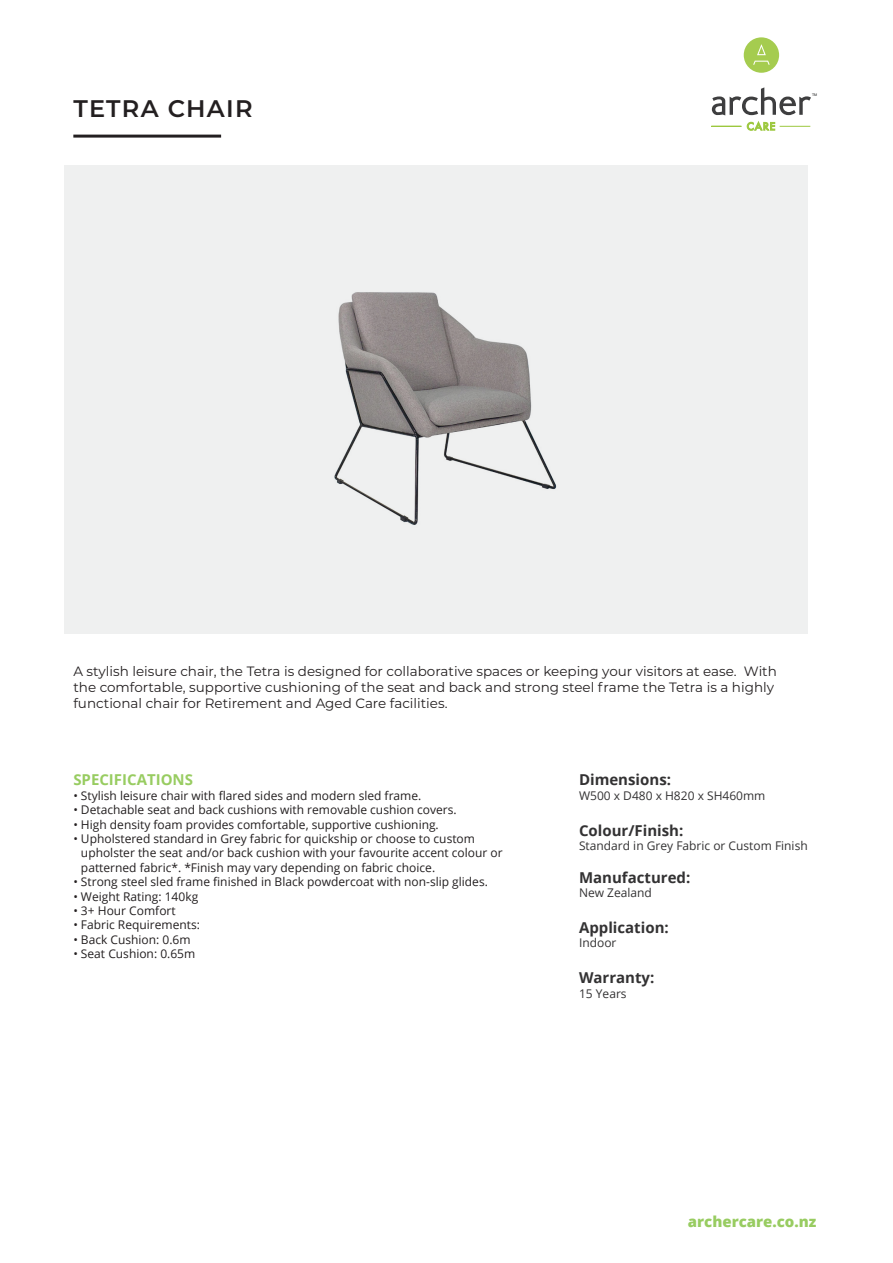
<style>
.page{position:relative;width:893px;height:1263px;background:#fff}
.page>*{position:absolute;margin:0;border:0;box-sizing:border-box;transform-origin:0 0}
.BODY{font:600 24px "Montserrat";letter-spacing:.05em;color:#231f20}
.BODY-2{font:700 15px "Open Sans";color:#333233}
.BODY-3{font:800 15px "Open Sans";color:#98cc61}
.BODY-4{font:700 15px "Open Sans";color:#98cc61}
.t1{font:13.5px/16.2px "Montserrat";color:#231f20}
.BODY-5{font:12px "Open Sans";color:#231f20}
.BODY-6{font:12px "Open Sans";color:#333233}
.t2{font:3.6px "Arial";color:#1f2020}
</style>
<div class="page">
<div style="left:65px;top:165px;width:743px;height:469px;background:#eff0f0"></div>
<img style="left:334px;top:292px;width:223px;height:233px">
<div style="left:744px;top:37px;width:35px;height:36px;background:#a5cc4f;border-radius:50%"></div>
<svg style="left:753px;top:44px;width:17px;height:21px"></svg>
<svg style="left:712px;top:87px;width:99px;height:28px"></svg>
<hr style="left:711px;top:126px;width:31px;height:1px;background:#9cc83e">
<hr style="left:780px;top:126px;width:30px;height:1px;background:#9cc83e">
<svg style="left:747px;top:122px;width:28px;height:8px"></svg>
<hr style="left:73px;top:135px;width:148px;height:3px;background:#231f20">
<p class="BODY" style="left:73px;top:92px;width:181px">TETRA CHAIR</p>
<p class="t2" style="left:812px;top:93px;width:7px">TM</p>
<p class="t1" style="left:73px;top:662px;width:705px">A stylish leisure chair, the Tetra is designed for collaborative spaces or keeping your visitors at ease. With the comfortable, supportive cushioning of the seat and back and strong steel frame the Tetra is a highly functional chair for Retirement and Aged Care facilities.</p>
<p class="BODY-4" style="left:73px;top:769px;width:121px">SPECIFICATIONS</p>
<p class="BODY-5" style="left:73px;top:787px;width:349px">• Stylish leisure chair with flared sides and modern sled frame.</p>
<p class="BODY-5" style="left:73px;top:802px;width:385px">• Detachable seat and back cushions with removable cushion covers.</p>
<p class="BODY-5" style="left:73px;top:816px;width:367px">• High density foam provides comfortable, supportive cushioning.</p>
<p class="BODY-5" style="left:73px;top:830px;width:403px">• Upholstered standard in Grey fabric for quickship or choose to custom</p>
<p class="BODY-5" style="left:81px;top:845px;width:423px">upholster the seat and/or back cushion with your favourite accent colour or</p>
<p class="BODY-5" style="left:81px;top:859px;width:356px">patterned fabric*. *Finish may vary depending on fabric choice.</p>
<p class="BODY-5" style="left:73px;top:874px;width:416px">• Strong steel sled frame finished in Black powdercoat with non-slip glides.</p>
<p class="BODY-5" style="left:73px;top:888px;width:126px">• Weight Rating: 140kg</p>
<p class="BODY-5" style="left:73px;top:902px;width:104px">• 3+ Hour Comfort</p>
<p class="BODY-5" style="left:73px;top:917px;width:128px">• Fabric Requirements:</p>
<p class="BODY-5" style="left:73px;top:931px;width:119px">• Back Cushion: 0.6m</p>
<p class="BODY-5" style="left:73px;top:946px;width:123px">• Seat Cushion: 0.65m</p>
<p class="BODY-2" style="left:579px;top:769px;width:94px">Dimensions:</p>
<p class="BODY-6" style="left:579px;top:787px;width:188px">W500 x D480 x H820 x SH460mm</p>
<p class="BODY-2" style="left:579px;top:820px;width:106px">Colour/Finish:</p>
<p class="BODY-6" style="left:579px;top:838px;width:230px">Standard in Grey Fabric or Custom Finish</p>
<p class="BODY-2" style="left:579px;top:867px;width:113px">Manufactured:</p>
<p class="BODY-6" style="left:579px;top:884px;width:74px">New Zealand</p>
<p class="BODY-2" style="left:579px;top:917px;width:91px">Application:</p>
<p class="BODY-6" style="left:579px;top:935px;width:39px">Indoor</p>
<p class="BODY-2" style="left:579px;top:967px;width:77px">Warranty:</p>
<p class="BODY-6" style="left:579px;top:985px;width:49px">15 Years</p>
<p class="BODY-3" style="left:688px;top:1210px;width:130px">archercare.co.nz</p>
</div>
